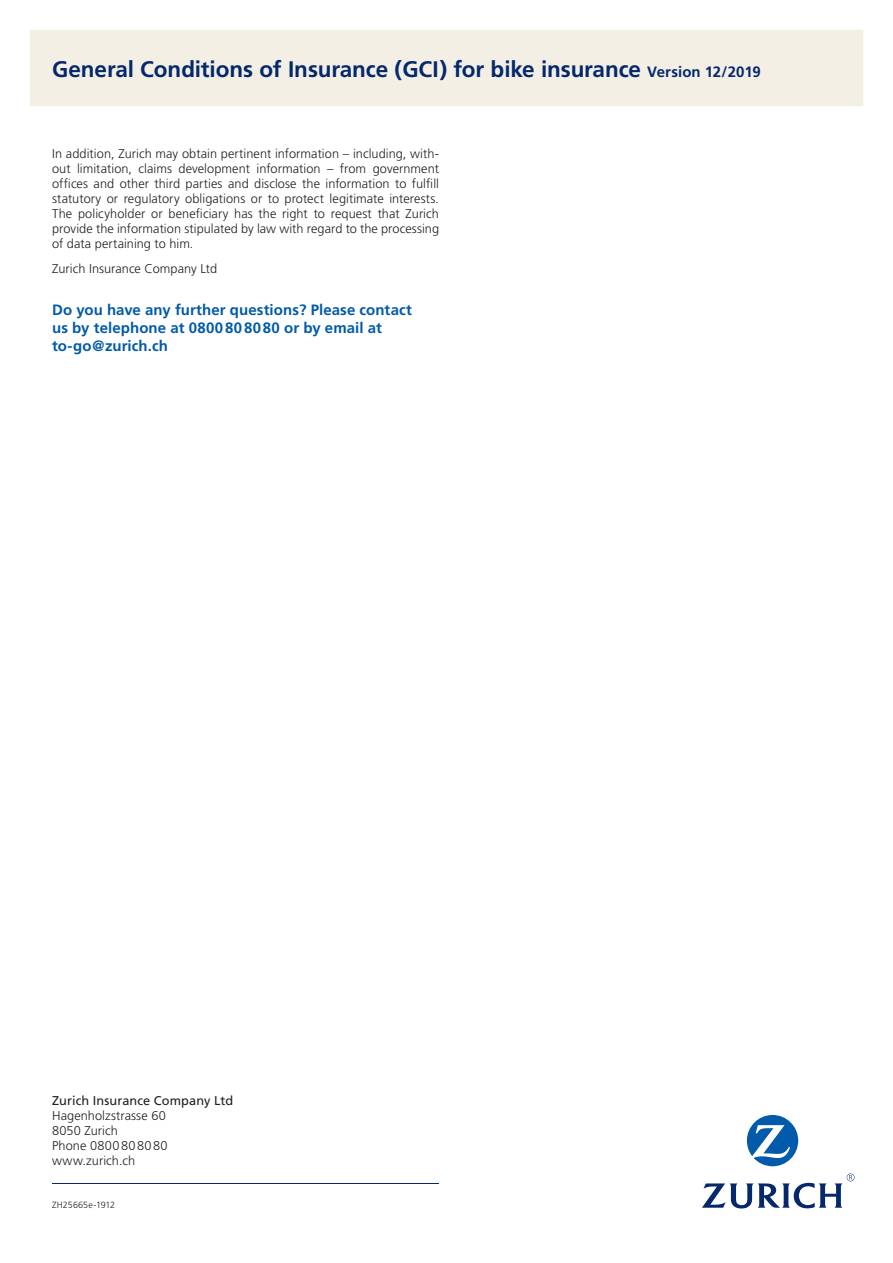
<style>
.page{position:relative;width:893px;height:1263px;background:#fff}
.page>*{position:absolute;margin:0;border:0;box-sizing:border-box;transform-origin:0 0}
.t1{font:700 22.5px "Frutiger";letter-spacing:-.005em;color:#04286b}
.t2{font:700 15px/18px "Frutiger";letter-spacing:.005em;color:#015aaa}
.t3{font:300 12.75px/15px "Frutiger";letter-spacing:.005em;color:#231f20}
.t4{font:12.75px "Frutiger";letter-spacing:.01em;color:#231f20}
.t5{font:300 9px "Frutiger";letter-spacing:.01em;color:#231f20}
.s1{font-size:15px}
</style>
<div class="page">
<hr style="left:52px;top:1183px;width:387px;height:1px;background:#04286b">
<svg style="left:747px;top:1115px;width:51px;height:51px"></svg>
<svg style="left:702px;top:1173px;width:152px;height:35px"></svg>
<div style="left:30px;top:30px;width:833px;height:76px;background:#f3efe5"></div>
<h1 class="t1" style="left:52px;top:56px;width:710px">General Conditions of Insurance (GCI) for bike insurance <span class="s1">Version 12/2019</span></h1>
<p class="t3" style="left:52px;top:146px;width:388px;text-align:justify">In addition, Zurich may obtain pertinent information – including, with&shy;out limitation, claims development information – from government offices and other third parties and disclose the information to fulfill statutory or regulatory obligations or to protect legitimate interests.<br>The policyholder or beneficiary has the right to request that Zurich provide the information stipulated by law with regard to the processing of data pertaining to him.</p>
<p class="t3" style="left:52px;top:261px;width:167px">Zurich Insurance Company Ltd</p>
<p class="t2" style="left:52px;top:301px;width:361px">Do you have any further questions? Please contact us by telephone at 0800808080 or by email at to-go@zurich.ch</p>
<p class="t4" style="left:52px;top:1093px;width:183px">Zurich Insurance Company Ltd</p>
<p class="t3" style="left:52px;top:1108px;width:117px">Hagenholzstrasse 60<br>8050 Zurich<br>Phone 0800808080 www.zurich.ch</p>
<p class="t5" style="left:52px;top:1199px;width:65px">ZH25665e-1912</p>
</div>
